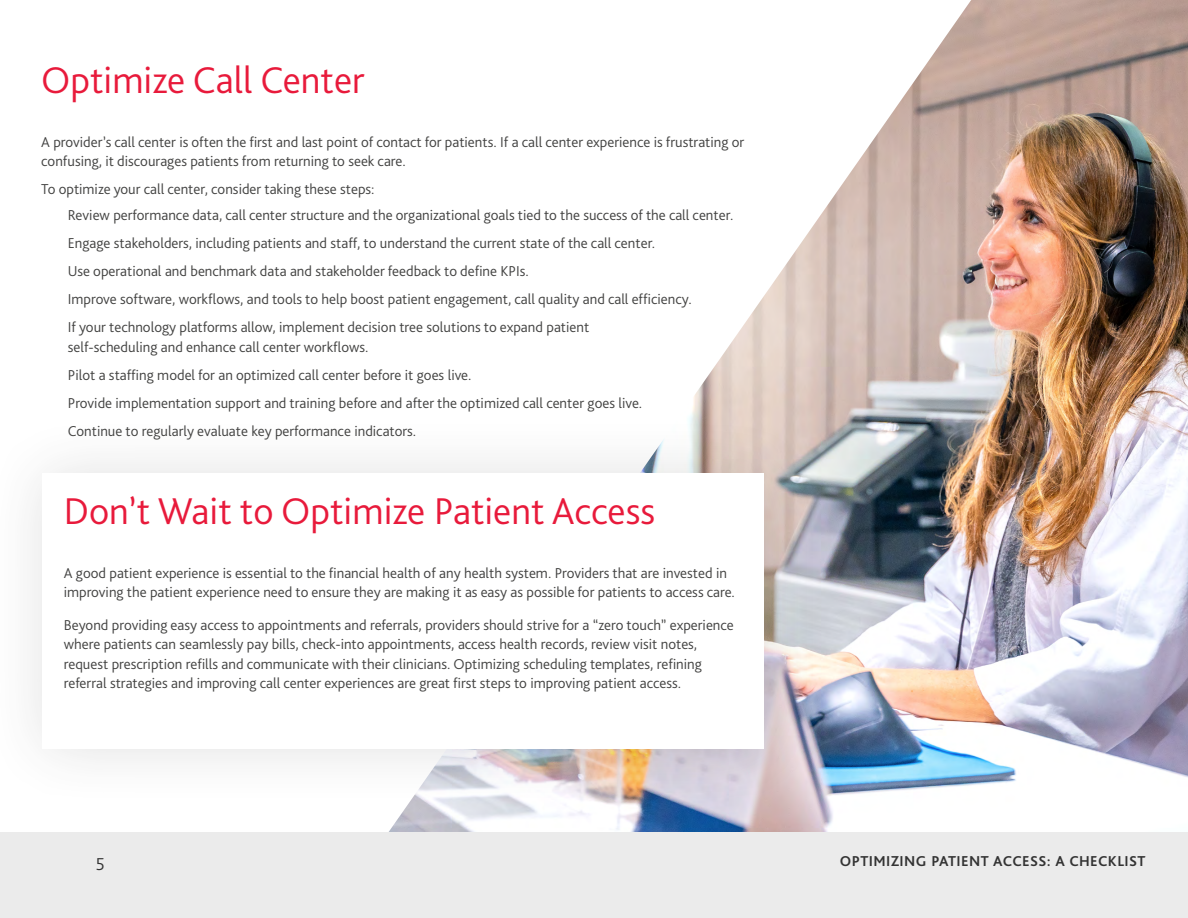
<style>
.page{position:relative;width:1188px;height:918px;background:#fff}
.page>*{position:absolute;margin:0;border:0;box-sizing:border-box;transform-origin:0 0}
.t1{font:300 39px "Bliss Pro";color:#e81a3b}
.t2{font:300 18px "Bliss Pro";color:#333}
.t3{font:300 15px/28px "Bliss Pro";color:#424241}
.t4{font:700 15px "Bliss Pro";letter-spacing:.025em;color:#333}
</style>
<div class="page">
<img style="left:387px;top:0;width:801px;height:833px">
<div style="left:0;top:414px;width:823px;height:395px;background:#333;opacity:.15"></div>
<div style="left:43px;top:473px;width:721px;height:276px;background:#fff"></div>
<div style="left:0;top:833px;width:1188px;height:85px;background:#ebebeb"></div>
<h1 class="t1" style="left:41px;top:56px;width:325px">Optimize Call Center</h1>
<p class="t3" style="left:41px;top:132px;width:704px;line-height:19.5px">A provider’s call center is often the first and last point of contact for patients. If a call center experience is frustrating or confusing, it discourages patients from returning to seek care.</p>
<p class="t3" style="left:41px;top:175px;width:335px">To optimize your call center, consider taking these steps:</p>
<p class="t3" style="left:68px;top:201px;width:667px">Review performance data, call center structure and the organizational goals tied to the success of the call center.<br>Engage stakeholders, including patients and staff, to understand the current state of the call center.<br>Use operational and benchmark data and stakeholder feedback to define KPIs.<br>Improve software, workflows, and tools to help boost patient engagement, call quality and call efficiency.<br>If your technology platforms allow, implement decision tree solutions to expand patient</p>
<p class="t3" style="left:68px;top:332px;width:576px">self-scheduling and enhance call center workflows.<br>Pilot a staffing model for an optimized call center before it goes live.<br>Provide implementation support and training before and after the optimized call center goes live.<br>Continue to regularly evaluate key performance indicators.</p>
<h1 class="t1" style="left:64px;top:487px;width:593px">Don’t Wait to Optimize Patient Access</h1>
<p class="t3" style="left:64px;top:563px;width:673px;line-height:19.5px">A good patient experience is essential to the financial health of any health system. Providers that are invested in improving the patient experience need to ensure they are making it as easy as possible for patients to access care.</p>
<p class="t3" style="left:64px;top:615px;width:672px;line-height:19.5px">Beyond providing easy access to appointments and referrals, providers should strive for a “zero touch” experience where patients can seamlessly pay bills, check-into appointments, access health records, review visit notes, request prescription refills and communicate with their clinicians. Optimizing scheduling templates, refining referral strategies and improving call center experiences are great first steps to improving patient access.</p>
<p class="t2" style="left:96px;top:853px;width:11px">5</p>
<p class="t4" style="left:840px;top:851px;width:307px">OPTIMIZING PATIENT ACCESS: A CHECKLIST</p>
</div>
